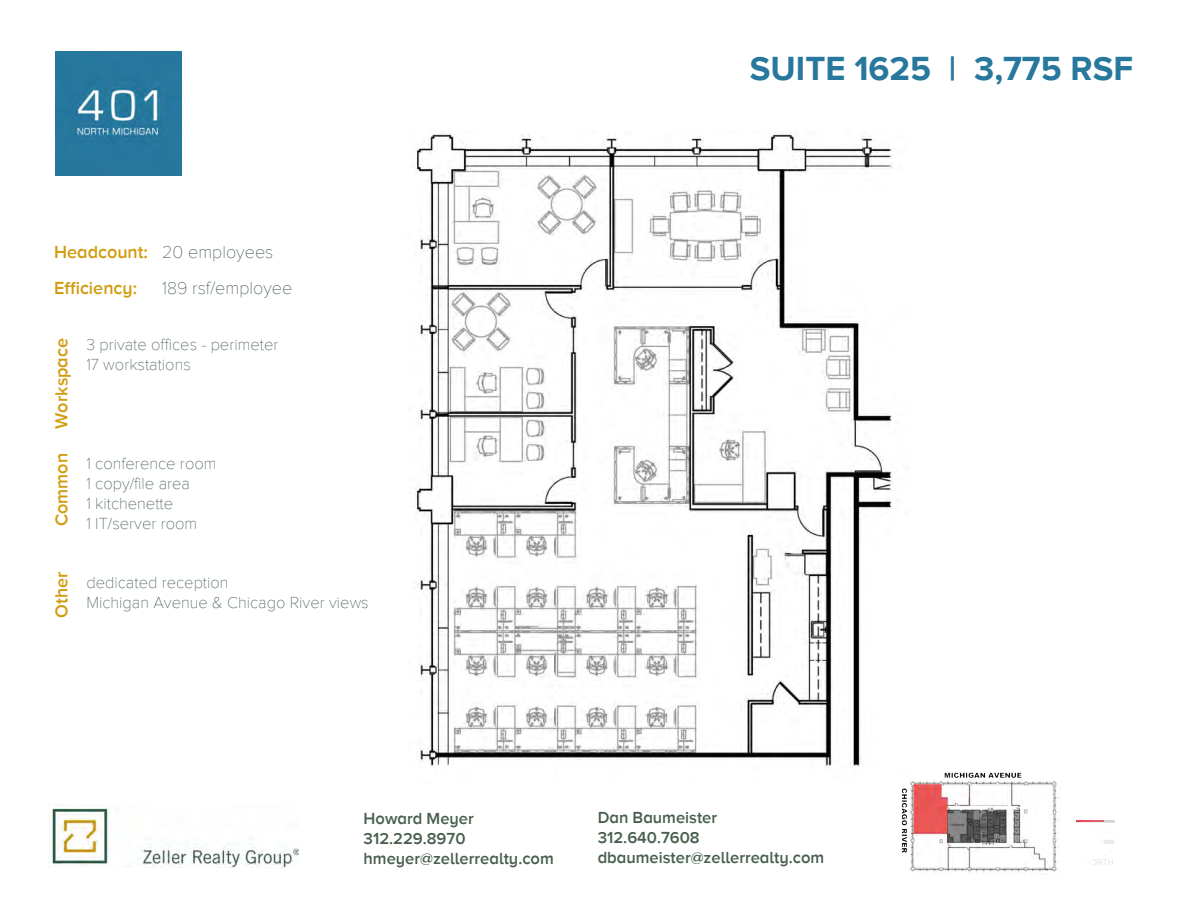
<style>
.page{position:relative;width:1188px;height:918px;background:#fff}
.page>*{position:absolute;margin:0;border:0;box-sizing:border-box;transform-origin:0 0}
.t1{font:700 34.5px "Proxima NW01 Alt";color:#28789d}
.t2{font:18px/36px "Proxima NW01 Alt Smbd";color:#d19c0f}
.t3{font:100 18px "Proxima NW01";color:#475e4e}
.t4{font:100 16.5px "Proxima NW01";color:#475e4e}
.t5{font:16.5px "Proxima NW01 Alt Smbd";color:#475e4e}
.s1{font-family:"Proxima NW01";font-weight:100;color:#475e4e}
</style>
<div class="page">
<img style="left:56px;top:52px;width:125px;height:123px">
<img style="left:414px;top:132px;width:481px;height:635px">
<img style="left:901px;top:772px;width:158px;height:103px">
<img style="left:49px;top:804px;width:250px;height:64px">
<img style="left:1076px;top:821px;width:39px;height:44px">
<p class="t2" style="left:54px;top:234px;width:221px">Headcount: <span class="s1">20 employees<br></span>Efficiency:</p>
<p class="t3" style="left:162px;top:279px;width:132px">189 rsf/employee</p>
<p class="t2" style="left:43px;top:429px;width:92px;rotate:-90deg">Workspace</p>
<p class="t2" style="left:43px;top:526px;width:75px;rotate:-90deg">Common</p>
<p class="t4" style="left:86px;top:336px;width:194px">3 private offices - perimeter</p>
<p class="t4" style="left:86px;top:356px;width:106px">17 workstations</p>
<p class="t4" style="left:86px;top:455px;width:132px">1 conference room</p>
<p class="t4" style="left:86px;top:474px;width:105px">1 copy/file area</p>
<p class="t4" style="left:86px;top:494px;width:88px">1 kitchenette</p>
<p class="t4" style="left:86px;top:514px;width:112px">1 IT/server room</p>
<p class="t2" style="left:43px;top:618px;width:48px;rotate:-90deg">Other</p>
<p class="t4" style="left:86px;top:573px;width:144px">dedicated reception</p>
<p class="t4" style="left:86px;top:593px;width:284px">Michigan Avenue &amp; Chicago River views</p>
<p class="t1" style="left:750px;top:48px;width:385px">SUITE 1625 | 3,775 RSF</p>
<p class="t5" style="left:364px;top:809px;width:112px">Howard Meyer</p>
<p class="t5" style="left:364px;top:829px;width:103px">312.229.8970</p>
<p class="t5" style="left:364px;top:849px;width:192px">hmeyer@zellerrealty.com</p>
<p class="t5" style="left:598px;top:809px;width:121px">Dan Baumeister</p>
<p class="t5" style="left:598px;top:828px;width:104px">312.640.7608</p>
<p class="t5" style="left:598px;top:848px;width:228px">dbaumeister@zellerrealty.com</p>
</div>
